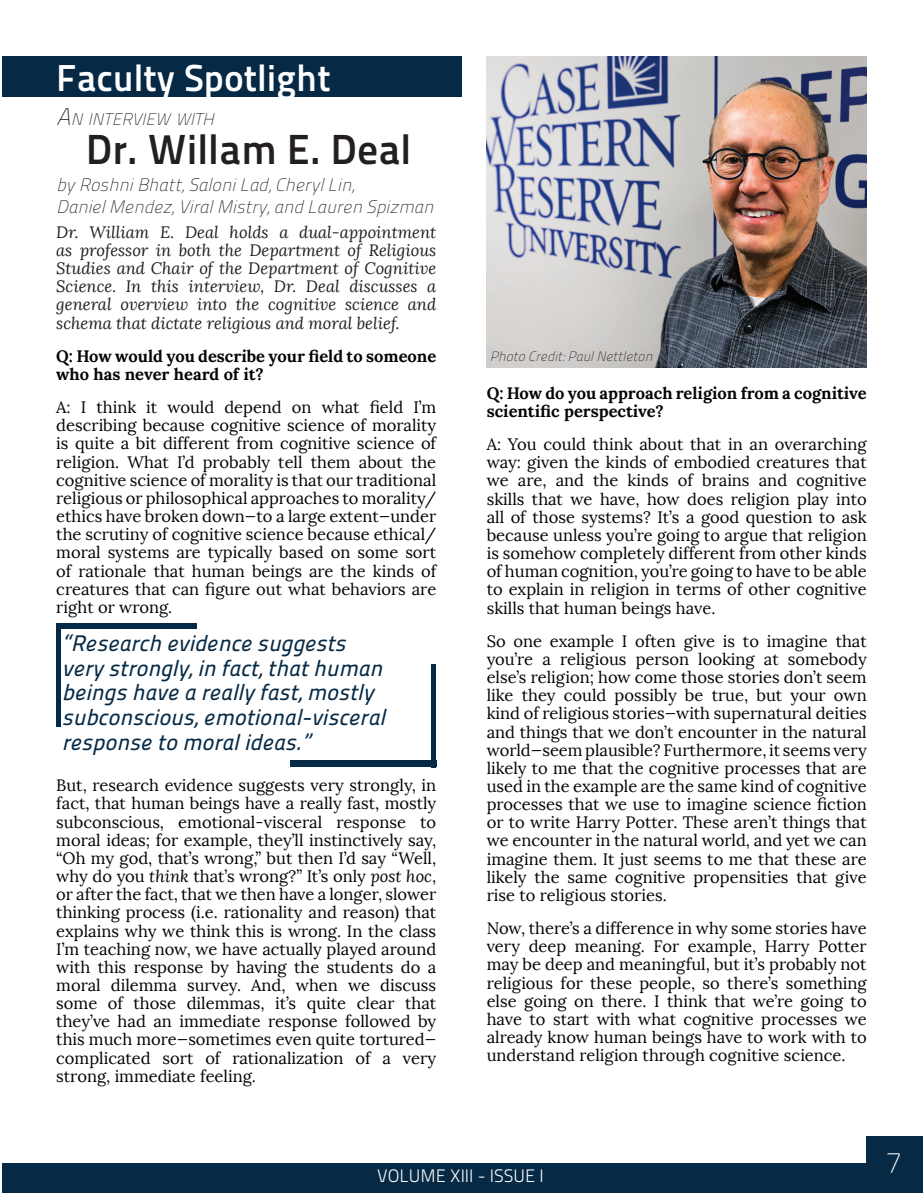
<style>
.page{position:relative;width:923px;height:1193px;background:#fff}
.page>*{position:absolute;margin:0;border:0;box-sizing:border-box;transform-origin:0 0}
.t1{font:42px "Titillium Maps 26 L 750 wt";color:#231f20}
.t2{font:37.5px "Titillium Maps 26 L 750 wt";color:#fff}
.t3{font:30px "Titillium Title 12";color:#fff}
.t4{font:22.5px/24.8px "Titillitalic 500 wt";color:#062a46}
.t5{font:18px/21.6px "Titillitalic 1 wt";color:#231f20}
.t6{font:18px "Titillium Maps 26 L 250 wt";color:#fff}
.t7{font:16.8px "Titillitalic 1 wt";color:#231f20}
.t8{font:16.5px/18.1px "Lora";color:#040503;text-align:justify}
.t9{font:italic 16.5px/18.1px "Lora";color:#231f20;text-align:justify}
.t10{font:700 16.5px/18.1px "Lora";color:#040503}
.t11{font:13.5px "Titillitalic 1 wt";color:#231f20}
.s1{font-size:24px}
.s2{font-style:italic}
</style>
<div class="page">
<div style="left:866px;top:1136px;width:56px;height:56px;background:#062a46"></div>
<div style="left:2px;top:56px;width:459px;height:41px;background:#062a46"></div>
<div style="left:2px;top:1163px;width:918px;height:29px;background:#062a46"></div>
<img style="left:486px;top:56px;width:380px;height:311px">
<div style="left:290px;top:761px;width:146px;height:6px;background:#062a46"></div>
<div style="left:431px;top:664px;width:5px;height:103px;background:#062a46"></div>
<div style="left:56px;top:623px;width:141px;height:5px;background:#062a46"></div>
<div style="left:56px;top:623px;width:5px;height:103px;background:#062a46"></div>
<h2 class="t2" style="left:56px;top:49px;width:276px">Faculty Spotlight</h2>
<p class="t7" style="left:56px;top:107px;width:159px"><span class="s1">A</span>N INTERVIEW WITH</p>
<h1 class="t1" style="left:86px;top:117px;width:327px">Dr. Willam E. Deal</h1>
<p class="t5" style="left:56px;top:173px;width:379px">by Roshni Bhatt, Saloni Lad, Cheryl Lin,<br>Daniel Mendez, Viral Mistry, and Lauren Spizman</p>
<p class="t9" style="left:56px;top:223px;width:381px">Dr. William E. Deal holds a dual-appointment as professor in both the Department of Religious Studies and Chair of the Department of Cognitive Science. In this interview, Dr. Deal discusses a general overview into the cognitive science and schema that dictate religious and moral belief.</p>
<p class="t10" style="left:56px;top:347px;width:381px">Q: How would you describe your field to someone who has never heard of it?</p>
<p class="t8" style="left:56px;top:398px;width:381px">A: I think it would depend on what field I’m describing because cognitive science of morality is quite a bit different from cognitive science of religion. What I’d probably tell them about the cognitive science of morality is that our traditional religious or philosophical approaches to morality/ ethics have broken down—to a large extent—under the scrutiny of cognitive science because ethical/ moral systems are typically based on some sort of rationale that human beings are the kinds of creatures that can figure out what behaviors are right or wrong.</p>
<h3 class="t4" style="left:62px;top:629px;width:324px">“Research evidence suggests very strongly, in fact, that human beings have a really fast, mostly subconscious, emotional-visceral response to moral ideas.”</h3>
<p class="t8" style="left:56px;top:776px;width:381px">But, research evidence suggests very strongly, in fact, that human beings have a really fast, mostly subconscious, emotional-visceral response to moral ideas; for example, they’ll instinctively say, “Oh my god, that’s wrong,” but then I’d say “Well, why do you <span class="s2">think</span> that’s wrong?” It’s only <span class="s2">post hoc</span>, or after the fact, that we then have a longer, slower thinking process (i.e. rationality and reason) that explains why we think this is wrong. In the class I’m teaching now, we have actually played around with this response by having the students do a moral dilemma survey. And, when we discuss some of those dilemmas, it’s quite clear that they’ve had an immediate response followed by this much more—sometimes even quite tortured— complicated sort of rationalization of a very strong, immediate feeling.</p>
<p class="t11" style="left:490px;top:347px;width:164px">Photo Credit: Paul Nettleton</p>
<p class="t10" style="left:486px;top:384px;width:381px">Q: How do you approach religion from a cognitive scientific perspective?</p>
<p class="t8" style="left:486px;top:435px;width:381px">A: You could think about that in an overarching way: given the kinds of embodied creatures that we are, and the kinds of brains and cognitive skills that we have, how does religion play into all of those systems? It’s a good question to ask because unless you’re going to argue that religion is somehow completely different from other kinds of human cognition, you’re going to have to be able to explain in religion in terms of other cognitive skills that human beings have.</p>
<p class="t8" style="left:486px;top:632px;width:381px">So one example I often give is to imagine that you’re a religious person looking at somebody else’s religion; how come those stories don’t seem like they could possibly be true, but your own kind of religious stories—with supernatural deities and things that we don’t encounter in the natural world—seem plausible? Furthermore, it seems very likely to me that the cognitive processes that are used in the example are the same kind of cognitive processes that we use to imagine science fiction or to write Harry Potter. These aren’t things that we encounter in the natural world, and yet we can imagine them. It just seems to me that these are likely the same cognitive propensities that give rise to religious stories.</p>
<p class="t8" style="left:486px;top:919px;width:381px">Now, there’s a difference in why some stories have very deep meaning. For example, Harry Potter may be deep and meaningful, but it’s probably not religious for these people, so there’s something else going on there. I think that we’re going to have to start with what cognitive processes we already know human beings have to work with to understand religion through cognitive science.</p>
<p class="t6" style="left:377px;top:1162px;width:168px">VOLUME XIII - ISSUE I</p>
<h3 class="t3" style="left:885px;top:1143px;width:17px">7</h3>
</div>
